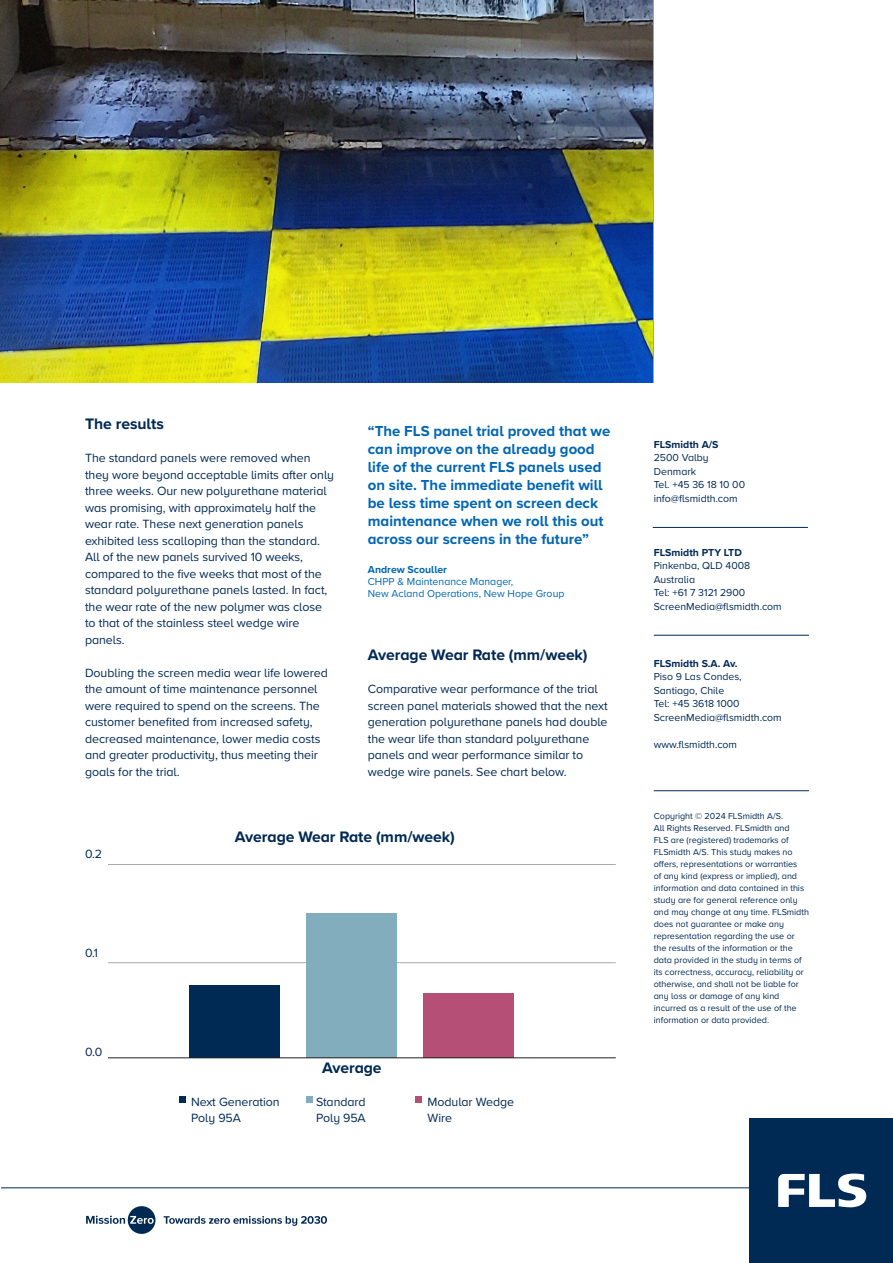
<style>
.page{position:relative;width:893px;height:1263px;background:#fff}
.page>*{position:absolute;margin:0;border:0;box-sizing:border-box;transform-origin:0 0}
.Body_copy{font:700 15.75px "Proxima Nova";letter-spacing:-.005em;color:#002954}
.t1{font:700 15px/18px "Proxima Nova";color:#0166b3}
.Body_copy-2{font:12.3px/16.5px "Proxima Nova";letter-spacing:-.005em;color:#002954}
.Body_copy_small{font:10.5px "Proxima Nova";color:#002954}
.t2{font:10.5px/12px "Proxima Nova";color:#0166b3}
.Body_copy_small-2{font:700 10.5px "Proxima Nova";color:#002954}
.Body_copy_small-3{font:9px/12px "Proxima Nova";color:#002954}
.s1{font-weight:700}
</style>
<div class="page">
<hr style="left:654px;top:790px;width:155px;height:1px;background:#002954">
<svg style="left:86px;top:1206px;width:69px;height:28px"></svg>
<svg style="left:164px;top:1216px;width:163px;height:10px"></svg>
<hr style="left:1px;top:1187px;width:892px;height:1px;background:#002954">
<div style="left:749px;top:1118px;width:144px;height:145px;background:#002954"></div>
<svg style="left:778px;top:1173px;width:88px;height:34px"></svg>
<hr style="left:654px;top:635px;width:155px;height:1px;background:#002954">
<hr style="left:653px;top:527px;width:155px;height:1px;background:#002954">
<img style="left:0;top:0;width:653px;height:383px">
<hr style="left:108px;top:864px;width:508px;height:1px;background:#a8a9ad">
<hr style="left:108px;top:962px;width:508px;height:1px;background:#a8a9ad">
<div style="left:189px;top:986px;width:91px;height:72px;background:#002954"></div>
<div style="left:306px;top:913px;width:91px;height:145px;background:#81adbc"></div>
<div style="left:423px;top:993px;width:91px;height:65px;background:#b64f75"></div>
<hr style="left:108px;top:1057px;width:508px;height:1px;background:#231f20">
<div style="left:180px;top:1096px;width:6px;height:7px;background:#002954"></div>
<svg style="left:306px;top:1096px;width:6px;height:6px"></svg>
<svg style="left:415px;top:1096px;width:6px;height:6px"></svg>
<p class="Body_copy" style="left:85px;top:412px;width:80px">The results</p>
<p class="Body_copy-2" style="left:85px;top:449px;width:251px">The standard panels were removed when they wore beyond acceptable limits after only three weeks. Our new polyurethane material was promising, with approximately half the wear rate. These next generation panels exhibited less scalloping than the standard.<br>All of the new panels survived 10 weeks, compared to the five weeks that most of the standard polyurethane panels lasted. In fact, the wear rate of the new polymer was close to that of the stainless steel wedge wire panels.</p>
<p class="Body_copy-2" style="left:85px;top:664px;width:244px">Doubling the screen media wear life lowered the amount of time maintenance personnel were required to spend on the screens. The customer benefited from increased safety, decreased maintenance, lower media costs and greater productivity, thus meeting their goals for the trial.</p>
<p class="t1" style="left:368px;top:421px;width:244px">“The FLS panel trial proved that we can improve on the already good life of the current FLS panels used on site. The immediate benefit will be less time spent on screen deck maintenance when we roll this out across our screens in the future”</p>
<p class="t2" style="left:368px;top:563px;width:198px"><span class="s1">Andrew Scouller<br></span>CHPP &amp; Maintenance Manager,<br>New Acland Operations, New Hope Group</p>
<p class="Body_copy" style="left:368px;top:643px;width:221px">Average Wear Rate (mm/week)</p>
<p class="Body_copy-2" style="left:368px;top:680px;width:241px">Comparative wear performance of the trial screen panel materials showed that the next generation polyurethane panels had double the wear life than standard polyurethane panels and wear performance similar to wedge wire panels. See chart below.</p>
<p class="Body_copy-2" style="left:85px;top:845px;width:19px">0.2</p>
<p class="Body_copy-2" style="left:85px;top:944px;width:15px">0.1</p>
<p class="Body_copy-2" style="left:85px;top:1043px;width:19px">0.0</p>
<p class="Body_copy" style="left:235px;top:825px;width:221px">Average Wear Rate (mm/week)</p>
<p class="Body_copy-2" style="left:191px;top:1093px;width:90px">Next Generation<br>Poly 95A</p>
<p class="Body_copy" style="left:322px;top:1056px;width:61px">Average</p>
<p class="Body_copy-2" style="left:316px;top:1093px;width:51px">Standard<br>Poly 95A</p>
<p class="Body_copy-2" style="left:428px;top:1093px;width:88px">Modular Wedge<br>Wire</p>
<p class="Body_copy_small-2" style="left:654px;top:436px;width:66px">FLSmidth A/S</p>
<p class="Body_copy_small" style="left:654px;top:450px;width:56px">2500 Valby</p>
<p class="Body_copy_small" style="left:654px;top:463px;width:44px">Denmark</p>
<p class="Body_copy_small" style="left:654px;top:477px;width:93px">Tel. +45 36 18 10 00</p>
<p class="Body_copy_small" style="left:654px;top:490px;width:85px">info@flsmidth.com</p>
<p class="Body_copy_small-2" style="left:654px;top:544px;width:90px">FLSmidth PTY LTD</p>
<p class="Body_copy_small" style="left:654px;top:558px;width:98px">Pinkenba, QLD 4008</p>
<p class="Body_copy_small" style="left:654px;top:571px;width:43px">Australia</p>
<p class="Body_copy_small" style="left:654px;top:585px;width:93px">Tel: +61 7 3121 2900</p>
<p class="Body_copy_small" style="left:654px;top:598px;width:129px">ScreenMedia@flsmidth.com</p>
<p class="Body_copy_small-2" style="left:654px;top:655px;width:85px">FLSmidth S.A. Av.</p>
<p class="Body_copy_small" style="left:654px;top:669px;width:89px">Piso 9 Las Condes,</p>
<p class="Body_copy_small" style="left:654px;top:682px;width:72px">Santiago, Chile</p>
<p class="Body_copy_small" style="left:654px;top:696px;width:87px">Tel: +45 3618 1000</p>
<p class="Body_copy_small" style="left:654px;top:709px;width:129px">ScreenMedia@flsmidth.com</p>
<p class="Body_copy_small" style="left:654px;top:736px;width:85px">www.flsmidth.com</p>
<p class="Body_copy_small-3" style="left:654px;top:809px;width:131px">Copyright © 2024 FLSmidth A/S.</p>
<p class="Body_copy_small-3" style="left:654px;top:821px;width:137px">All Rights Reserved. FLSmidth and</p>
<p class="Body_copy_small-3" style="left:654px;top:833px;width:137px">FLS are (registered) trademarks of</p>
<p class="Body_copy_small-3" style="left:654px;top:845px;width:157px">FLSmidth A/S. This study makes no offers, representations or warranties<br>of any kind (express or implied), and information and data contained in this study are for general reference only and may change at any time. FLSmidth</p>
<p class="Body_copy_small-3" style="left:654px;top:917px;width:132px">does not guarantee or make any</p>
<p class="Body_copy_small-3" style="left:654px;top:929px;width:152px">representation regarding the use or the results of the information or the data provided in the study in terms of its correctness, accuracy, reliability or otherwise, and shall not be liable for any loss or damage of any kind incurred as a result of the use of the information or data provided.</p>
</div>
